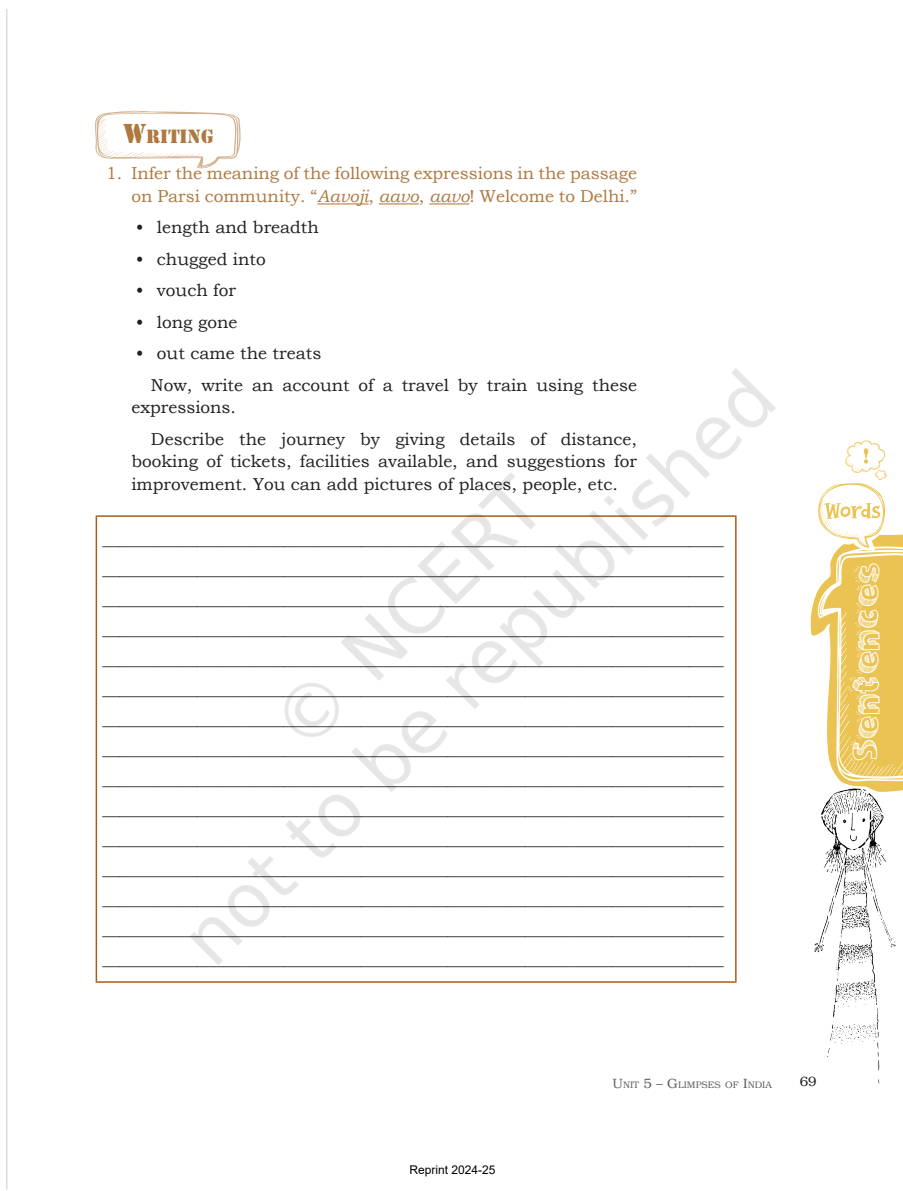
<style>
.page{position:relative;width:903px;height:1191px;background:#fff}
.page>*{position:absolute;margin:0;border:0;box-sizing:border-box;transform-origin:0 0}
.t1{font:37.2px "Sketch 3 D";color:#fff}
.t2{font:17.85px "Stencil Std";color:#ae783f}
.t3{font:17.25px/30px "Bookman Old Style";color:#231f20}
.t4{font:17.25px/22.5px "Bookman Old Style";color:#ae783f;text-align:right}
.t5{font:13.5px "Bookman";color:#231f20}
.t6{font:12px "Arial";color:#000}
.t7{font:9.45px "Bookman";color:#636366}
.s1{font-size:25.5px}
.s2{font-style:italic}
.s3{font-size:13.5px}
</style>
<div class="page">
<img style="left:6px;top:9px;width:896px;height:1181px">
<img style="left:86px;top:293px;width:707px;height:707px">
<p class="t2" style="left:123px;top:125px;width:91px"><span class="s1">W</span>riting</p>
<p class="t4" style="left:106px;top:162px;width:532px">1. Infer the meaning of the following expressions in the passage on Parsi community. “<span class="s2">Aavoji</span>, <span class="s2">aavo</span>, <span class="s2">aavo</span>! Welcome to Delhi.”</p>
<p class="t3" style="left:136px;top:212px;width:184px">• length and breadth</p>
<p class="t3" style="left:136px;top:244px;width:131px">• chugged into</p>
<p class="t3" style="left:136px;top:275px;width:101px">• vouch for</p>
<p class="t3" style="left:136px;top:307px;width:103px">• long gone</p>
<p class="t3" style="left:151px;top:338px;width:487px;line-height:31.5px;text-indent:-15px">• out came the treats<br>Now, write an account of a travel by train using these</p>
<p class="t3" style="left:151px;top:392px;width:487px;line-height:31.5px;text-indent:-19px">expressions.<br>Describe the journey by giving details of distance,</p>
<p class="t3" style="left:131px;top:450px;width:507px;line-height:22.5px">booking of tickets, facilities available, and suggestions for improvement. You can add pictures of places, people, etc.</p>
<p class="t3" style="left:102px;top:524px;width:622px;text-align:justify">________________________________________________________________________ ________________________________________________________________________ ________________________________________________________________________ ________________________________________________________________________ ________________________________________________________________________ ________________________________________________________________________ ________________________________________________________________________ ________________________________________________________________________ ________________________________________________________________________ ________________________________________________________________________ ________________________________________________________________________ ________________________________________________________________________ ________________________________________________________________________ ________________________________________________________________________ ________________________________________________________________________</p>
<h1 class="t1" style="left:844px;top:762px;width:200px;rotate:-90deg">Sentences</h1>
<p class="t6" style="left:409px;top:1162px;width:88px">Reprint 2024-25</p>
<p class="t7" style="left:612px;top:1079px;width:161px"><span class="s3">U</span>NIT <span class="s3">5 – G</span>LIMPSES OF <span class="s3">I</span>NDIA</p>
<p class="t5" style="left:799px;top:1074px;width:18px">69</p>
</div>
